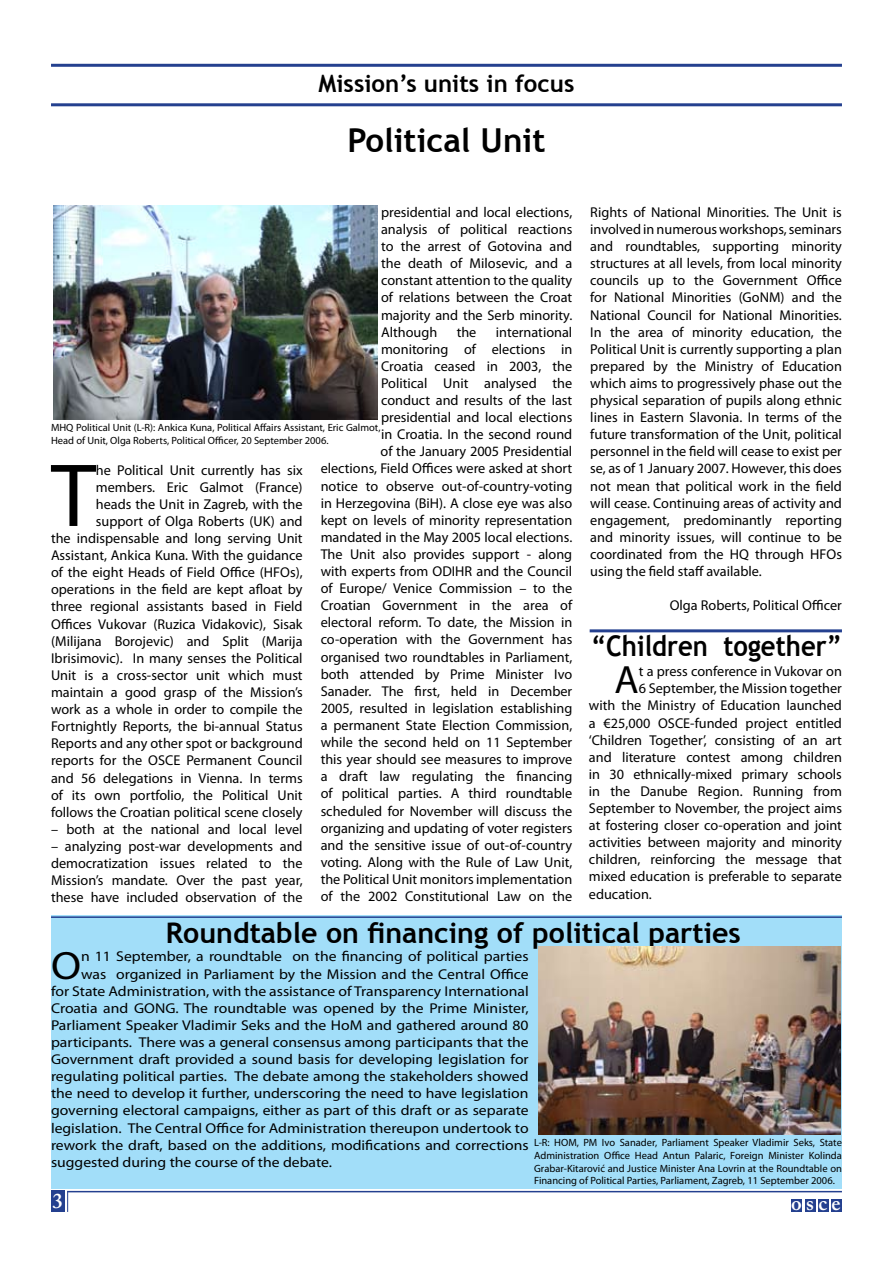
<style>
.page{position:relative;width:893px;height:1263px;background:#fff}
.page>*{position:absolute;margin:0;border:0;box-sizing:border-box;transform-origin:0 0}
.t1{font:90.3px "Myriad Pro";color:#000}
.t2{font:39.6px "Myriad Pro";color:#000;scale:1.1 1}
.t3{font:39.6px "Myriad Pro";color:#000}
.t4{font:700 33px "Trebuchet MS";color:#000}
.t5{font:700 28.5px "Trebuchet MS";color:#000}
.t6{font:700 28.5px "Trebuchet MS";color:#000;scale:.9 1}
.t7{font:700 24px "Trebuchet MS";color:#000}
.t8{font:600 21px "Adobe Caslon Pro";color:#fff}
.t9{font:14.25px/17.1px "Myriad Pro";color:#000;text-align:justify}
.t10{font:14.25px "Myriad Pro";color:#000;scale:1.1 1}
.t11{font:10.5px/12.6px "Myriad Pro";color:#000;text-align:justify}
</style>
<div class="page">
<div style="left:51px;top:915px;width:791px;height:273px;background:#a2def9"></div>
<hr style="left:51px;top:64px;width:791px;height:3px;background:#24408f">
<hr style="left:51px;top:103px;width:791px;height:3px;background:#24408f">
<hr style="left:51px;top:916px;width:791px;height:2px;background:#24408f">
<div style="left:805px;top:1199px;width:11px;height:13px;background:#24408f"></div>
<div style="left:818px;top:1199px;width:11px;height:13px;background:#24408f"></div>
<div style="left:831px;top:1199px;width:11px;height:13px;background:#24408f"></div>
<div style="left:791px;top:1199px;width:11px;height:13px;background:#24408f"></div>
<div style="left:51px;top:1191px;width:14px;height:21px;background:#24408f"></div>
<hr style="left:67px;top:1191px;width:775px;height:1px;background:#24408f">
<svg style="left:67px;top:1191px;width:1px;height:21px"></svg>
<hr style="left:590px;top:629px;width:252px;height:3px;background:#24408f">
<img style="left:539px;top:946px;width:302px;height:189px">
<img style="left:53px;top:205px;width:325px;height:214px">
<h3 class="t7" style="left:319px;top:69px;width:257px">Mission’s units in focus</h3>
<h3 class="t4" style="left:347px;top:120px;width:199px">Political Unit</h3>
<p class="t9" style="left:381px;top:203px;width:193px">presidential and local elections, analysis of political reactions to the arrest of Gotovina and the death of Milosevic, and a constant attention to the quality of relations between the Croat majority and the Serb minority.<br>Although</p>
<p class="t9" style="left:321px;top:323px;width:253px;text-align:right">international<br>monitoring of elections in<br>Croatia ceased in 2003, the<br>Political Unit analysed the<br>conduct and results of the last presidential and local elections<br>in Croatia. In the second round<br>of the January 2005 Presidential elections, Field Offices were asked at short notice to observe out-of-country-voting in Herzegovina (BiH). A close eye was also kept on levels of minority representation mandated in the May 2005 local elections.<br>The Unit also provides support - along with experts from ODIHR and the Council of Europe/ Venice Commission – to the Croatian Government in the area of electoral reform. To date, the Mission in co-operation with the Government has organised two roundtables in Parliament, both attended by Prime Minister Ivo Sanader. The first, held in December 2005, resulted in legislation establishing a permanent State Election Commission, while the second held on 11 September this year should see measures to improve a draft law regulating the financing of political parties. A third roundtable scheduled for November will discuss the organizing and updating of voter registers and the sensitive issue of out-of-country voting. Along with the Rule of Law Unit, the Political Unit monitors implementation of the 2002 Constitutional Law on the</p>
<p class="t9" style="left:457px;top:323px;width:21px">the</p>
<p class="t11" style="left:51px;top:421px;width:331px">MHQ Political Unit (L-R): Ankica Kuna, Political Affairs Assistant, Eric Galmot,<br>Head of Unit, Olga Roberts, Political Officer, 20 September 2006.</p>
<p class="t9" style="left:51px;top:461px;width:253px;text-align:right">he Political Unit currently has six members. Eric Galmot (France)<br>heads the Unit in Zagreb, with the support of Olga Roberts (UK) and<br>the indispensable and long serving Unit Assistant, Ankica Kuna. With the guidance of the eight Heads of Field Office (HFOs), operations in the field are kept afloat by three regional assistants based in Field Offices Vukovar (Ruzica Vidakovic), Sisak (Milijana Borojevic) and Split (Marija Ibrisimovic). In many senses the Political Unit is a cross-sector unit which must maintain a good grasp of the Mission’s work as a whole in order to compile the Fortnightly Reports, the bi-annual Status Reports and any other spot or background reports for the OSCE Permanent Council and 56 delegations in Vienna. In terms of its own portfolio, the Political Unit follows the Croatian political scene closely</p>
<p class="t9" style="left:51px;top:820px;width:253px">– both at the national and local level</p>
<p class="t9" style="left:51px;top:837px;width:253px">– analyzing post-war developments and democratization issues related to the Mission’s mandate. Over the past year, these have included observation of the</p>
<h1 class="t1" style="left:51px;top:440px;width:46px">T</h1>
<p class="t9" style="left:590px;top:203px;width:253px">Rights of National Minorities. The Unit is involved in numerous workshops, seminars and roundtables, supporting minority structures at all levels, from local minority councils up to the Government Office for National Minorities (GoNM) and the National Council for National Minorities.<br>In the area of minority education, the Political Unit is currently supporting a plan prepared by the Ministry of Education which aims to progressively phase out the physical separation of pupils along ethnic lines in Eastern Slavonia. In terms of the future transformation of the Unit, political personnel in the field will cease to exist per se, as of 1 January 2007. However, this does not mean that political work in the field will cease. Continuing areas of activity and engagement, predominantly reporting and minority issues, will continue to be coordinated from the HQ through HFOs using the field staff available.</p>
<p class="t9" style="left:670px;top:597px;width:174px">Olga Roberts, Political Officer</p>
<h3 class="t6" style="left:591px;top:628px;width:280px">“Children together”</h3>
<h2 class="t3" style="left:614px;top:656px;width:26px">A</h2>
<p class="t9" style="left:639px;top:663px;width:205px">t a press conference in Vukovar on</p>
<p class="t9" style="left:639px;top:680px;width:205px">6 September, the Mission together</p>
<p class="t9" style="left:589px;top:697px;width:254px">with the Ministry of Education launched</p>
<p class="t9" style="left:589px;top:714px;width:255px">a €25,000 OSCE-funded project entitled</p>
<p class="t9" style="left:589px;top:731px;width:254px">‘Children Together’, consisting of an art</p>
<p class="t9" style="left:589px;top:748px;width:254px">and literature contest among children</p>
<p class="t9" style="left:589px;top:765px;width:254px">in 30 ethnically-mixed primary schools</p>
<p class="t9" style="left:589px;top:782px;width:255px">in the Danube Region. Running from</p>
<p class="t9" style="left:589px;top:799px;width:255px">September to November, the project aims</p>
<p class="t9" style="left:589px;top:816px;width:254px">at fostering closer co-operation and joint</p>
<p class="t9" style="left:589px;top:834px;width:255px">activities between majority and minority</p>
<p class="t9" style="left:589px;top:851px;width:254px">children, reinforcing the message that</p>
<p class="t9" style="left:589px;top:868px;width:254px">mixed education is preferable to separate</p>
<p class="t9" style="left:589px;top:885px;width:64px">education.</p>
<h3 class="t5" style="left:166px;top:915px;width:576px">Roundtable on financing of political parties</h3>
<h2 class="t2" style="left:51px;top:941px;width:29px">O</h2>
<p class="t10" style="left:81px;top:948px;width:408px">n 11 September, a roundtable on the financing of political parties</p>
<p class="t10" style="left:81px;top:965px;width:408px">was organized in Parliament by the Mission and the Central Office</p>
<p class="t10" style="left:51px;top:982px;width:436px">for State Administration, with the assistance of Transparency International</p>
<p class="t10" style="left:51px;top:999px;width:436px">Croatia and GONG. The roundtable was opened by the Prime Minister,</p>
<p class="t10" style="left:51px;top:1016px;width:436px">Parliament Speaker Vladimir Seks and the HoM and gathered around 80</p>
<p class="t10" style="left:51px;top:1033px;width:436px">participants. There was a general consensus among participants that the</p>
<p class="t10" style="left:51px;top:1050px;width:436px">Government draft provided a sound basis for developing legislation for</p>
<p class="t10" style="left:51px;top:1067px;width:436px">regulating political parties. The debate among the stakeholders showed</p>
<p class="t10" style="left:51px;top:1085px;width:436px">the need to develop it further, underscoring the need to have legislation</p>
<p class="t10" style="left:51px;top:1102px;width:436px">governing electoral campaigns, either as part of this draft or as separate</p>
<p class="t10" style="left:51px;top:1119px;width:436px">legislation. The Central Office for Administration thereupon undertook to</p>
<p class="t10" style="left:51px;top:1136px;width:436px">rework the draft, based on the additions, modifications and corrections</p>
<p class="t10" style="left:51px;top:1153px;width:257px">suggested during the course of the debate.</p>
<p class="t11" style="left:534px;top:1136px;width:309px">L-R: HOM, PM Ivo Sanader, Parliament Speaker Vladimir Seks, State Administration Office Head Antun Palaric, Foreign Minister Kolinda Grabar-Kitarović and Justice Minister Ana Lovrin at the Roundtable on Financing of Political Parties, Parliament, Zagreb, 11 September 2006.</p>
<h3 class="t8" style="left:52px;top:1188px;width:12px">3</h3>
<h3 class="t8" style="left:791px;top:1190px;width:51px">o s c e</h3>
</div>
